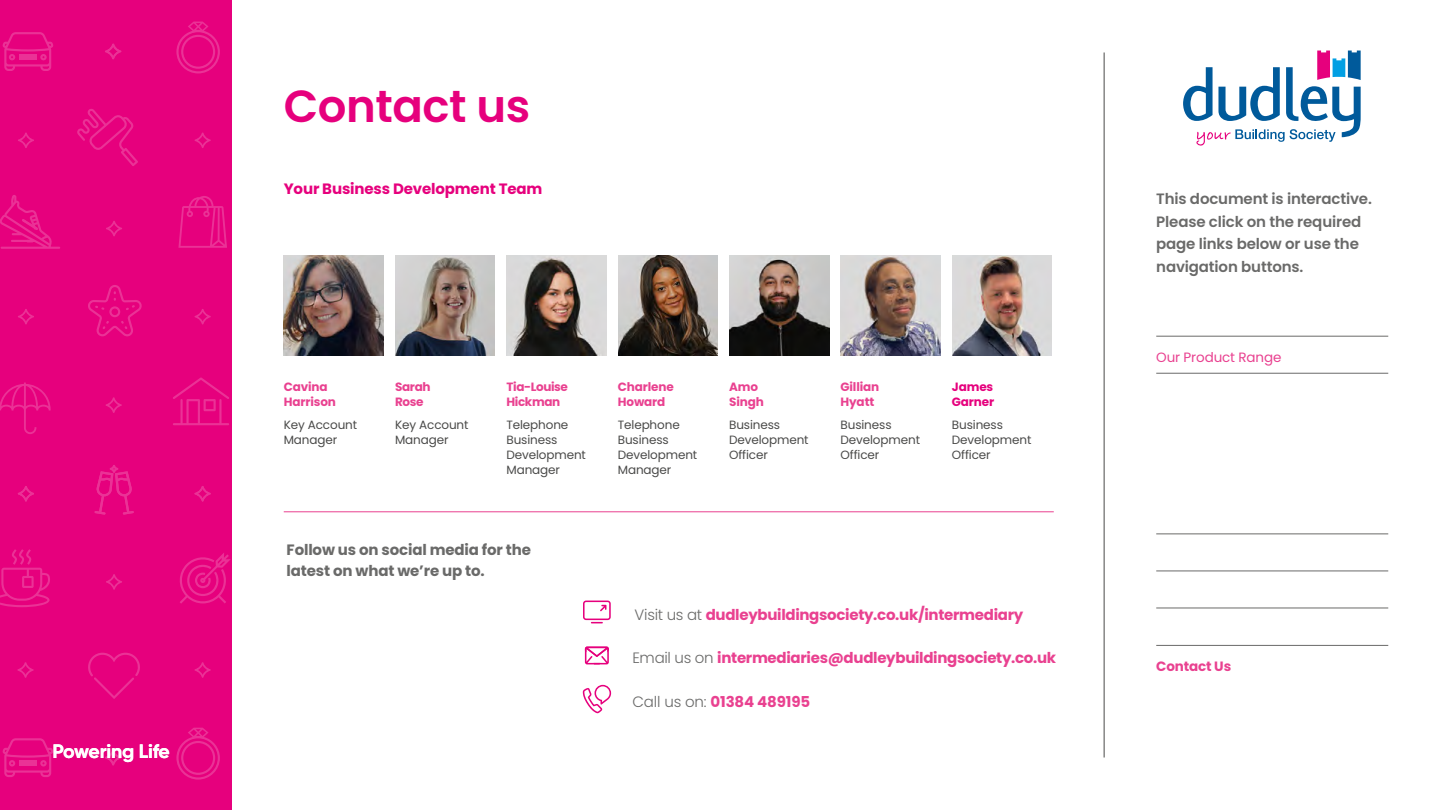
<style>
.page{position:relative;width:1440px;height:810px;background:#fff}
.page>*{position:absolute;margin:0;border:0;box-sizing:border-box;transform-origin:0 0}
.t1{font:600 45px "Poppins";letter-spacing:-.01em;color:#e6007d}
.t2{font:700 19.5px "Gilroy";letter-spacing:-.01em;color:#fff}
.t3{font:700 15px "Poppins";letter-spacing:-.02em;color:#e94190}
.t4{font:600 15px/22.5px "Poppins";letter-spacing:-.01em;color:#6a6a69}
.t5{font:700 15px/21px "Poppins";letter-spacing:-.01em;color:#6a6a69}
.t6{font:700 15px "Poppins";letter-spacing:-.01em;color:#e6007d}
.t7{font:13.5px "Poppins";letter-spacing:-.01em;color:#e94190}
.t8{font:700 13.5px "Poppins";letter-spacing:-.01em;color:#e94190}
.t9{font:12px/15px "Poppins";letter-spacing:-.01em;color:#4a4a49}
.t10{font:700 12px/15px "Poppins";letter-spacing:-.01em;color:#e94190}
.t11{font:700 12px/15px "Poppins";letter-spacing:-.03em;color:#e94190}
.t12{font:700 12px/15px "Poppins";letter-spacing:-.01em;color:#e6007d}
.s1{font-weight:300;color:#6a6a69}
</style>
<div class="page">
<img style="left:284px;top:255px;width:99px;height:100px">
<img style="left:395px;top:255px;width:100px;height:100px">
<img style="left:507px;top:255px;width:99px;height:100px">
<img style="left:952px;top:255px;width:100px;height:100px">
<img style="left:841px;top:255px;width:100px;height:100px">
<img style="left:729px;top:255px;width:100px;height:100px">
<img style="left:618px;top:255px;width:100px;height:100px">
<div style="left:0;top:0;width:231px;height:810px;background:#e6007d"></div>
<svg style="left:88px;top:285px;width:54px;height:52px"></svg>
<svg style="left:195px;top:309px;width:16px;height:15px"></svg>
<svg style="left:18px;top:309px;width:16px;height:15px"></svg>
<svg style="left:77px;top:109px;width:61px;height:57px"></svg>
<svg style="left:195px;top:132px;width:16px;height:16px"></svg>
<svg style="left:18px;top:132px;width:16px;height:16px"></svg>
<svg style="left:2px;top:738px;width:51px;height:39px"></svg>
<svg style="left:176px;top:728px;width:44px;height:52px"></svg>
<svg style="left:105px;top:750px;width:16px;height:15px"></svg>
<svg style="left:178px;top:196px;width:49px;height:52px"></svg>
<svg style="left:106px;top:221px;width:16px;height:15px"></svg>
<svg style="left:0;top:195px;width:60px;height:54px"></svg>
<svg style="left:2px;top:32px;width:51px;height:39px"></svg>
<hr style="left:19px;top:57px;width:18px;height:3px;background:#fff">
<svg style="left:176px;top:22px;width:44px;height:51px"></svg>
<svg style="left:105px;top:43px;width:16px;height:16px"></svg>
<svg style="left:0;top:383px;width:51px;height:51px"></svg>
<svg style="left:173px;top:377px;width:56px;height:48px"></svg>
<svg style="left:106px;top:397px;width:16px;height:16px"></svg>
<svg style="left:95px;top:465px;width:39px;height:50px"></svg>
<svg style="left:18px;top:486px;width:16px;height:16px"></svg>
<svg style="left:195px;top:486px;width:16px;height:16px"></svg>
<svg style="left:0;top:549px;width:50px;height:58px"></svg>
<svg style="left:180px;top:553px;width:51px;height:51px"></svg>
<svg style="left:106px;top:574px;width:16px;height:16px"></svg>
<svg style="left:17px;top:662px;width:17px;height:16px"></svg>
<svg style="left:195px;top:662px;width:16px;height:16px"></svg>
<svg style="left:88px;top:653px;width:52px;height:46px"></svg>
<svg style="left:583px;top:685px;width:28px;height:28px"></svg>
<svg style="left:583px;top:601px;width:28px;height:22px"></svg>
<svg style="left:585px;top:647px;width:24px;height:17px"></svg>
<hr style="left:284px;top:511px;width:770px;height:1px;background:#e94190">
<hr style="left:1104px;top:52px;width:1px;height:706px;background:#4a4a49">
<svg style="left:1183px;top:51px;width:178px;height:95px"></svg>
<hr style="left:1156px;top:336px;width:232px;height:1px;background:#6a6a69">
<hr style="left:1156px;top:534px;width:232px;height:1px;background:#6a6a69">
<hr style="left:1156px;top:373px;width:232px;height:1px;background:#6a6a69">
<hr style="left:1156px;top:571px;width:232px;height:1px;background:#6a6a69">
<hr style="left:1156px;top:608px;width:232px;height:1px;background:#6a6a69">
<hr style="left:1156px;top:645px;width:232px;height:1px;background:#6a6a69">
<h2 class="t2" style="left:52px;top:738px;width:119px">Powering Life</h2>
<h1 class="t1" style="left:284px;top:80px;width:248px">Contact us</h1>
<p class="t6" style="left:284px;top:180px;width:260px">Your Business Development Team</p>
<p class="t10" style="left:284px;top:380px;width:54px">Cavina<br>Harrison</p>
<p class="t9" style="left:284px;top:417px;width:75px">Key Account<br>Manager</p>
<p class="t11" style="left:395px;top:380px;width:37px">Sarah<br>Rose</p>
<p class="t9" style="left:395px;top:417px;width:75px">Key Account<br>Manager</p>
<p class="t11" style="left:506px;top:380px;width:63px">Tia-Louise<br>Hickman</p>
<p class="t9" style="left:506px;top:417px;width:81px">Telephone<br>Business<br>Development<br>Manager</p>
<p class="t5" style="left:287px;top:539px;width:246px">Follow us on social media for the latest on what we’re up to.</p>
<p class="t10" style="left:618px;top:380px;width:58px">Charlene<br>Howard</p>
<p class="t9" style="left:618px;top:417px;width:81px">Telephone<br>Business<br>Development<br>Manager</p>
<p class="t10" style="left:729px;top:380px;width:36px">Amo<br>Singh</p>
<p class="t9" style="left:729px;top:417px;width:81px">Business<br>Development<br>Officer</p>
<p class="t10" style="left:841px;top:380px;width:40px">Gillian<br>Hyatt</p>
<p class="t9" style="left:841px;top:417px;width:81px">Business<br>Development<br>Officer</p>
<p class="t12" style="left:952px;top:380px;width:44px">James<br>Garner</p>
<p class="t9" style="left:952px;top:417px;width:81px">Business<br>Development<br>Officer</p>
<p class="t3" style="left:635px;top:606px;width:390px"><span class="s1">Visit us at</span> dudleybuildingsociety.co.uk/intermediary</p>
<p class="t3" style="left:632px;top:649px;width:425px"><span class="s1">Email us on</span> intermediaries@dudleybuildingsociety.co.uk</p>
<p class="t3" style="left:632px;top:693px;width:179px"><span class="s1">Call us on:</span> 01384 489195</p>
<p class="t4" style="left:1156px;top:188px;width:217px">This document is interactive.<br>Please click on the required page links below or use the navigation buttons.</p>
<p class="t7" style="left:1156px;top:349px;width:127px">Our Product Range</p>
<p class="t8" style="left:1156px;top:658px;width:76px">Contact Us</p>
</div>
